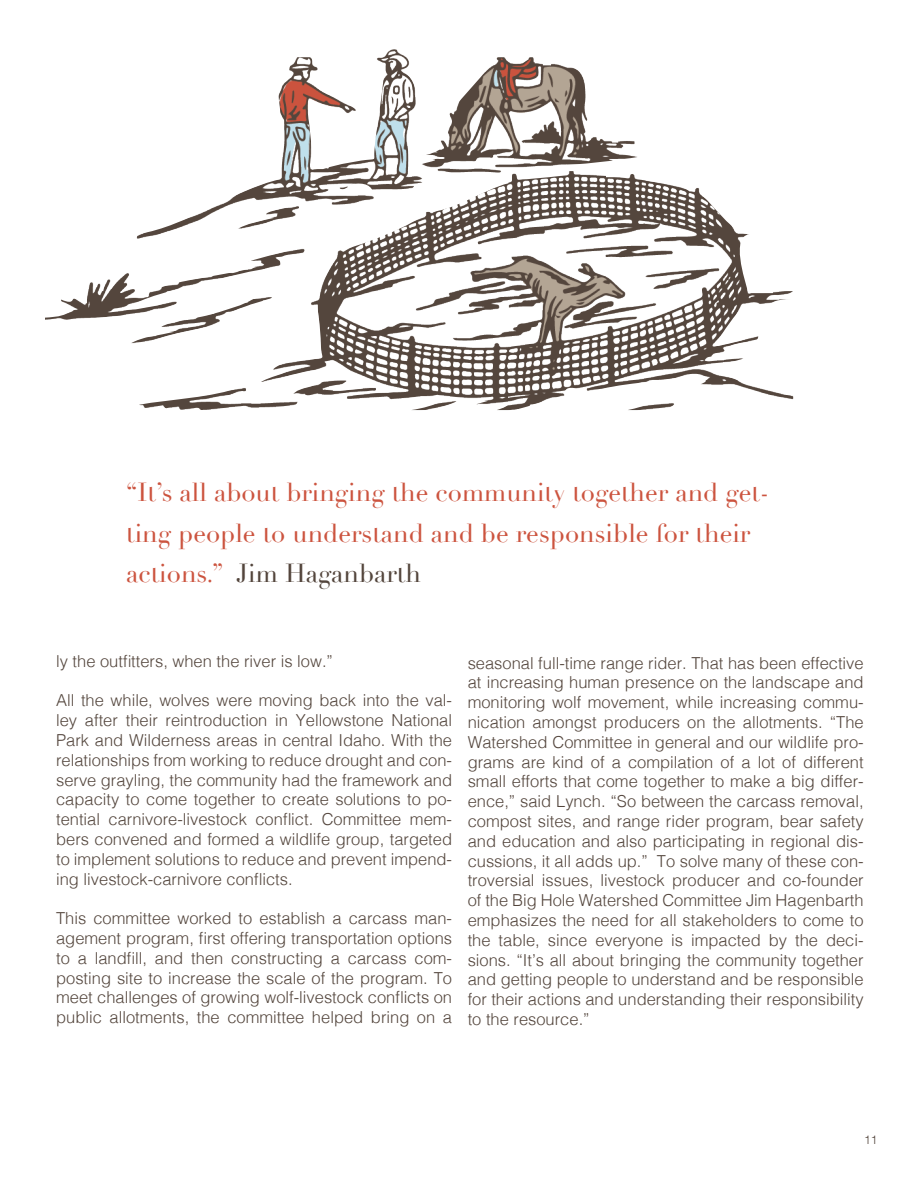
<style>
.page{position:relative;width:918px;height:1188px;background:#fff}
.page>*{position:absolute;margin:0;border:0;box-sizing:border-box;transform-origin:0 0}
.t1{font:25.5px/40.5px "Didot";color:#cc543f}
.t2{font:300 16.5px/19.8px "Helvetica";color:#53453c;text-align:justify}
.t3{font:300 12px "Helvetica";color:#53453c}
.s1{color:#53453c}
</style>
<div class="page">
<img style="left:136px;top:49px;width:657px;height:361px">
<p class="t1" style="left:126px;top:473px;width:645px">“It’s all about bringing the community together and get&shy;ting people to understand and be responsible for their actions.” <span class="s1">Jim Haganbarth</span></p>
<p class="t2" style="left:56px;top:650px;width:278px">ly the outfitters, when the river is low.”</p>
<p class="t2" style="left:56px;top:689px;width:398px">All the while, wolves were moving back into the val&shy;ley after their reintroduction in Yellowstone National Park and Wilderness areas in central Idaho. With the relationships from working to reduce drought and con&shy;serve grayling, the community had the framework and capacity to come together to create solutions to po&shy;tential carnivore-livestock conflict. Committee mem&shy;bers convened and formed a wildlife group, targeted to implement solutions to reduce and prevent impend&shy;ing livestock-carnivore conflicts.</p>
<p class="t2" style="left:56px;top:907px;width:397px">This committee worked to establish a carcass man&shy;agement program, first offering transportation options to a landfill, and then constructing a carcass com&shy;posting site to increase the scale of the program. To meet challenges of growing wolf-livestock conflicts on public allotments, the committee helped bring on a</p>
<p class="t2" style="left:468px;top:652px;width:398px">seasonal full-time range rider. That has been effective at increasing human presence on the landscape and monitoring wolf movement, while increasing commu&shy;nication amongst producers on the allotments. “The Watershed Committee in general and our wildlife pro&shy;grams are kind of a compilation of a lot of different small efforts that come together to make a big differ&shy;ence,” said Lynch. “So between the carcass removal, compost sites, and range rider program, bear safety and education and also participating in regional dis&shy;cussions, it all adds up.” To solve many of these con&shy;troversial issues, livestock producer and co-founder of the Big Hole Watershed Committee Jim Hagenbarth emphasizes the need for all stakeholders to come to the table, since everyone is impacted by the deci&shy;sions. “It’s all about bringing the community together and getting people to understand and be responsible for their actions and understanding their responsibility to the resource.”</p>
<p class="t3" style="left:864px;top:1130px;width:15px">11</p>
</div>
